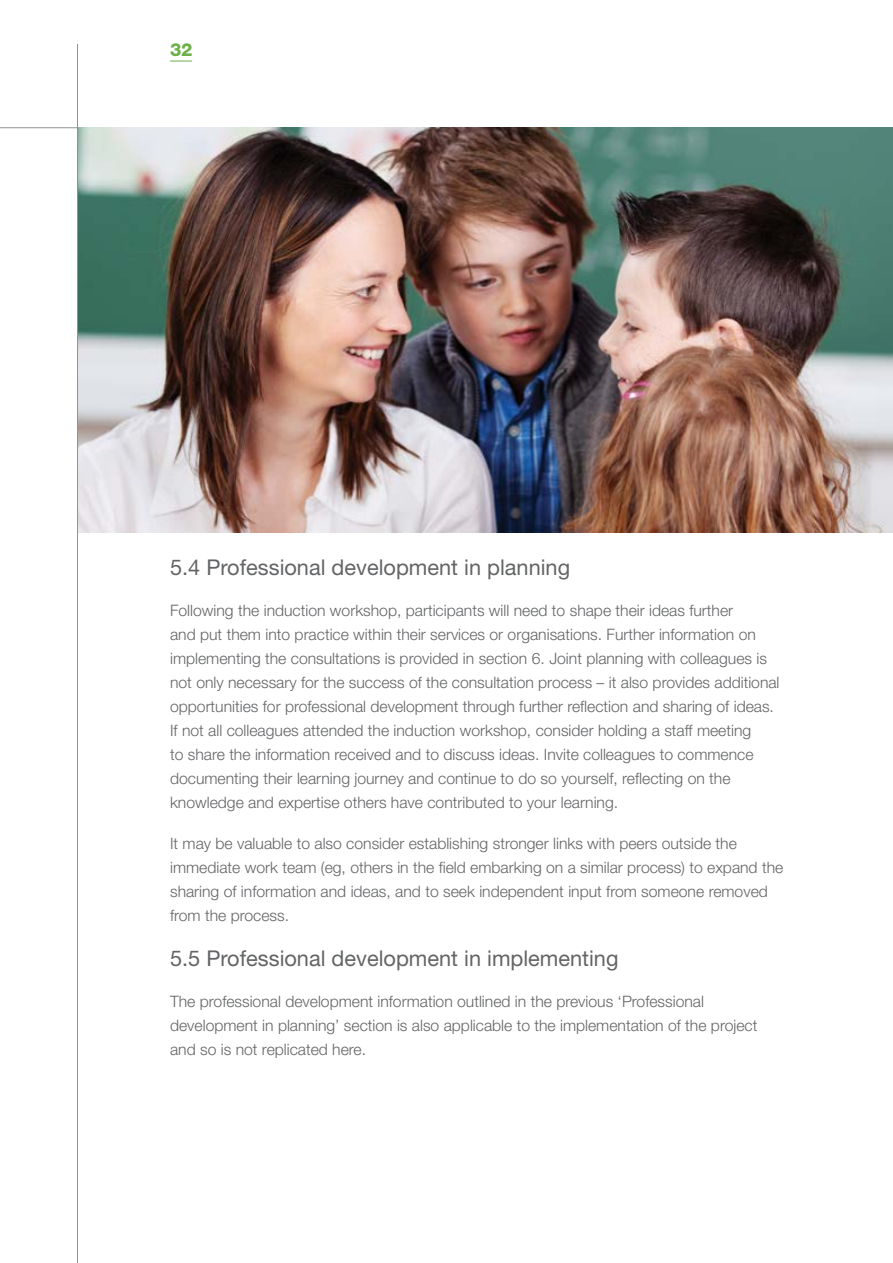
<style>
.page{position:relative;width:893px;height:1263px;background:#fff}
.page>*{position:absolute;margin:0;border:0;box-sizing:border-box;transform-origin:0 0}
.t1{font:21.75px "Helvetica Neue LT Std";color:#636466}
.t2{font:800 18px "Helvetica Neue LT Std";color:#6db049}
.t3{font:300 15.75px/24px "Helvetica Neue LT Std";color:#636466}
</style>
<div class="page">
<svg style="left:170px;top:61px;width:22px;height:1px"></svg>
<hr style="left:0;top:127px;width:893px;height:1px;background:#8f9194">
<img style="left:78px;top:128px;width:815px;height:405px">
<hr style="left:77px;top:44px;width:1px;height:1219px;background:#8f9194">
<p class="t2" style="left:170px;top:39px;width:24px">32</p>
<h1 class="t1" style="left:170px;top:554px;width:402px">5.4 Professional development in planning</h1>
<p class="t3" style="left:170px;top:598px;width:611px">Following the induction workshop, participants will need to shape their ideas further<br>and put them into practice within their services or organisations. Further information on implementing the consultations is provided in section 6. Joint planning with colleagues is not only necessary for the success of the consultation process – it also provides additional opportunities for professional development through further reflection and sharing of ideas.<br>If not all colleagues attended the induction workshop, consider holding a staff meeting<br>to share the information received and to discuss ideas. Invite colleagues to commence documenting their learning journey and continue to do so yourself, reflecting on the knowledge and expertise others have contributed to your learning.</p>
<p class="t3" style="left:170px;top:831px;width:615px">It may be valuable to also consider establishing stronger links with peers outside the immediate work team (eg, others in the field embarking on a similar process) to expand the sharing of information and ideas, and to seek independent input from someone removed from the process.</p>
<h1 class="t1" style="left:170px;top:945px;width:450px">5.5 Professional development in implementing</h1>
<p class="t3" style="left:170px;top:989px;width:589px">The professional development information outlined in the previous ‘Professional development in planning’ section is also applicable to the implementation of the project and so is not replicated here.</p>
</div>
